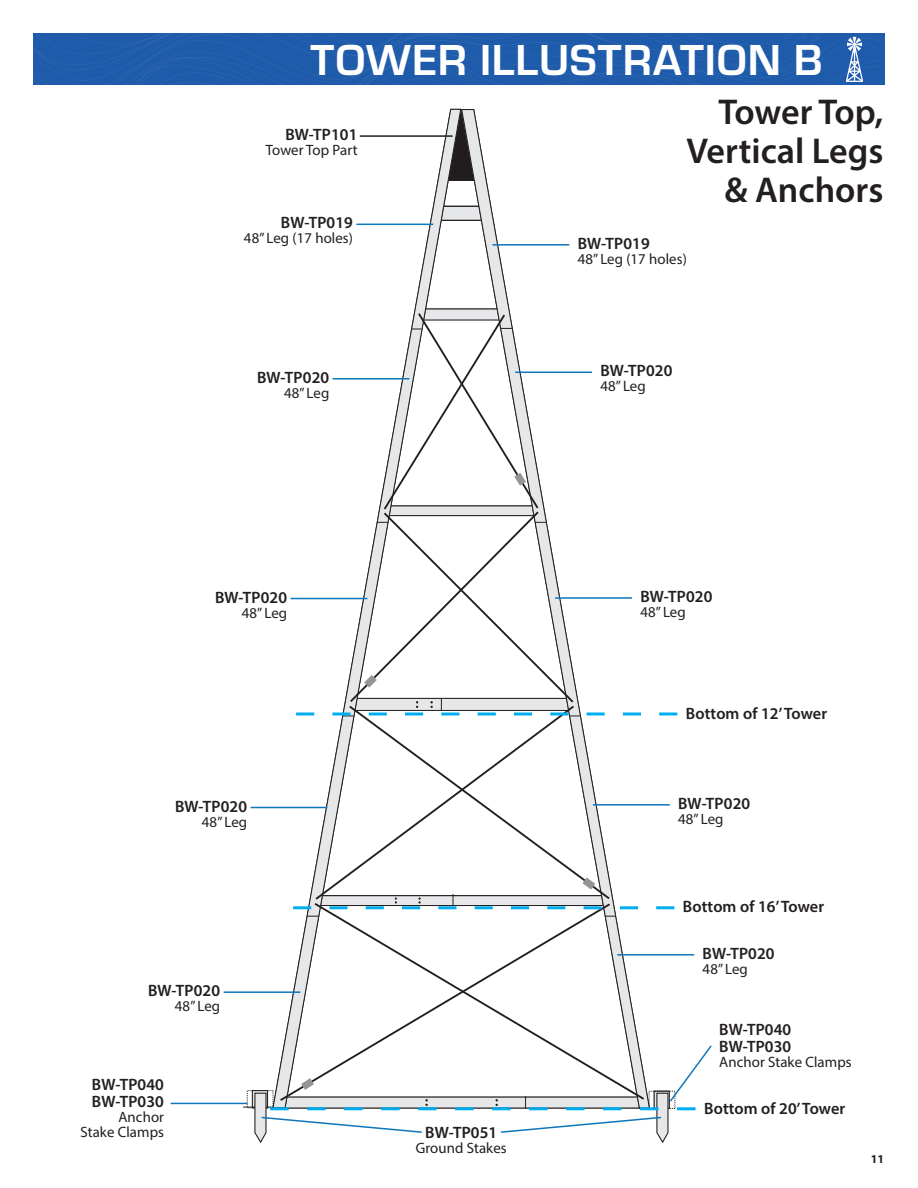
<style>
.page{position:relative;width:918px;height:1188px;background:#fff}
.page>*{position:absolute;margin:0;border:0;box-sizing:border-box;transform-origin:0 0}
.t1{font:700 45px "Eurostile";letter-spacing:.02em;color:#fff}
.t2{font:600 36px "Myriad Pro";color:#231f20}
.t3{font:600 16.5px/16.5px "Myriad Pro";color:#231f20}
.t4{font:15px/15px "Myriad Pro";color:#231f20;text-align:right}
.t5{font:700 12px "Myriad Pro";color:#231f20}
</style>
<div class="page">
<svg style="left:34px;top:34px;width:850px;height:51px;background:#215dab"></svg>
<svg style="left:272px;top:108px;width:189px;height:701px"></svg>
<svg style="left:461px;top:108px;width:109px;height:203px"></svg>
<div style="left:252px;top:1090px;width:16px;height:18px;border:1px solid #231f20"></div>
<hr style="left:243px;top:1107px;width:31px;height:1px;background:#231f20">
<div style="left:247px;top:1090px;width:26px;height:18px;border:1px dashed #231f20"></div>
<svg style="left:313px;top:716px;width:34px;height:161px"></svg>
<svg style="left:347px;top:716px;width:263px;height:161px"></svg>
<svg style="left:283px;top:909px;width:29px;height:135px"></svg>
<svg style="left:312px;top:909px;width:327px;height:135px"></svg>
<hr style="left:360px;top:135px;width:93px;height:2px;background:#231f20">
<svg style="left:296px;top:311px;width:381px;height:405px"></svg>
<svg style="left:293px;top:877px;width:381px;height:32px"></svg>
<hr style="left:171px;top:1103px;width:77px;height:1px;background:#0f75bd">
<hr style="left:224px;top:991px;width:76px;height:2px;background:#0f75bd">
<hr style="left:251px;top:807px;width:76px;height:1px;background:#0f75bd">
<hr style="left:291px;top:598px;width:76px;height:1px;background:#0f75bd">
<hr style="left:333px;top:378px;width:76px;height:2px;background:#0f75bd">
<hr style="left:356px;top:224px;width:77px;height:1px;background:#0f75bd">
<hr style="left:617px;top:954px;width:77px;height:2px;background:#0f75bd">
<hr style="left:593px;top:804px;width:77px;height:2px;background:#0f75bd">
<hr style="left:555px;top:597px;width:77px;height:2px;background:#0f75bd">
<hr style="left:515px;top:372px;width:77px;height:1px;background:#0f75bd">
<hr style="left:492px;top:244px;width:77px;height:2px;background:#0f75bd">
<svg style="left:254px;top:1044px;width:458px;height:99px"></svg>
<p class="t1" style="left:311px;top:27px;width:513px">TOWER ILLUSTRATION B</p>
<p class="t3" style="left:285px;top:126px;width:74px">BW-TP101</p>
<p class="t4" style="left:266px;top:142px;width:94px">Tower Top Part</p>
<p class="t3" style="left:281px;top:214px;width:74px">BW-TP019</p>
<p class="t4" style="left:244px;top:231px;width:111px">48” Leg (17 holes)</p>
<p class="t3" style="left:257px;top:369px;width:74px">BW-TP020</p>
<p class="t4" style="left:284px;top:385px;width:47px">48” Leg</p>
<p class="t2" style="left:718px;top:89px;width:166px">Tower Top,</p>
<p class="t2" style="left:686px;top:128px;width:199px">Vertical Legs</p>
<p class="t2" style="left:725px;top:167px;width:160px">&amp; Anchors</p>
<p class="t3" style="left:578px;top:235px;width:74px">BW-TP019</p>
<p class="t4" style="left:578px;top:251px;width:111px">48” Leg (17 holes)</p>
<p class="t3" style="left:600px;top:362px;width:74px">BW-TP020</p>
<p class="t4" style="left:600px;top:379px;width:47px">48” Leg</p>
<p class="t3" style="left:215px;top:588px;width:74px">BW-TP020</p>
<p class="t4" style="left:242px;top:605px;width:47px">48” Leg</p>
<p class="t3" style="left:175px;top:797px;width:74px">BW-TP020</p>
<p class="t4" style="left:202px;top:814px;width:47px">48” Leg</p>
<p class="t3" style="left:148px;top:982px;width:74px">BW-TP020</p>
<p class="t4" style="left:175px;top:998px;width:47px">48” Leg</p>
<p class="t3" style="left:92px;top:1076px;width:74px">BW-TP040<br>BW-TP030</p>
<p class="t4" style="left:80px;top:1109px;width:86px">Anchor<br>Stake Clamps</p>
<p class="t3" style="left:425px;top:1124px;width:74px">BW-TP051</p>
<p class="t4" style="left:416px;top:1140px;width:93px">Ground Stakes</p>
<p class="t3" style="left:640px;top:588px;width:74px">BW-TP020</p>
<p class="t4" style="left:640px;top:604px;width:47px">48” Leg</p>
<p class="t3" style="left:686px;top:705px;width:143px">Bottom of 12’ Tower</p>
<p class="t3" style="left:678px;top:795px;width:74px">BW-TP020</p>
<p class="t4" style="left:678px;top:811px;width:47px">48” Leg</p>
<p class="t3" style="left:683px;top:898px;width:143px">Bottom of 16’ Tower</p>
<p class="t3" style="left:703px;top:945px;width:74px">BW-TP020</p>
<p class="t4" style="left:703px;top:961px;width:47px">48” Leg</p>
<p class="t3" style="left:719px;top:1021px;width:74px">BW-TP040</p>
<p class="t3" style="left:719px;top:1037px;width:74px">BW-TP030</p>
<p class="t4" style="left:719px;top:1054px;width:134px">Anchor Stake Clamps</p>
<p class="t3" style="left:704px;top:1100px;width:143px">Bottom of 20’ Tower</p>
<p class="t5" style="left:871px;top:1151px;width:15px">11</p>
</div>
